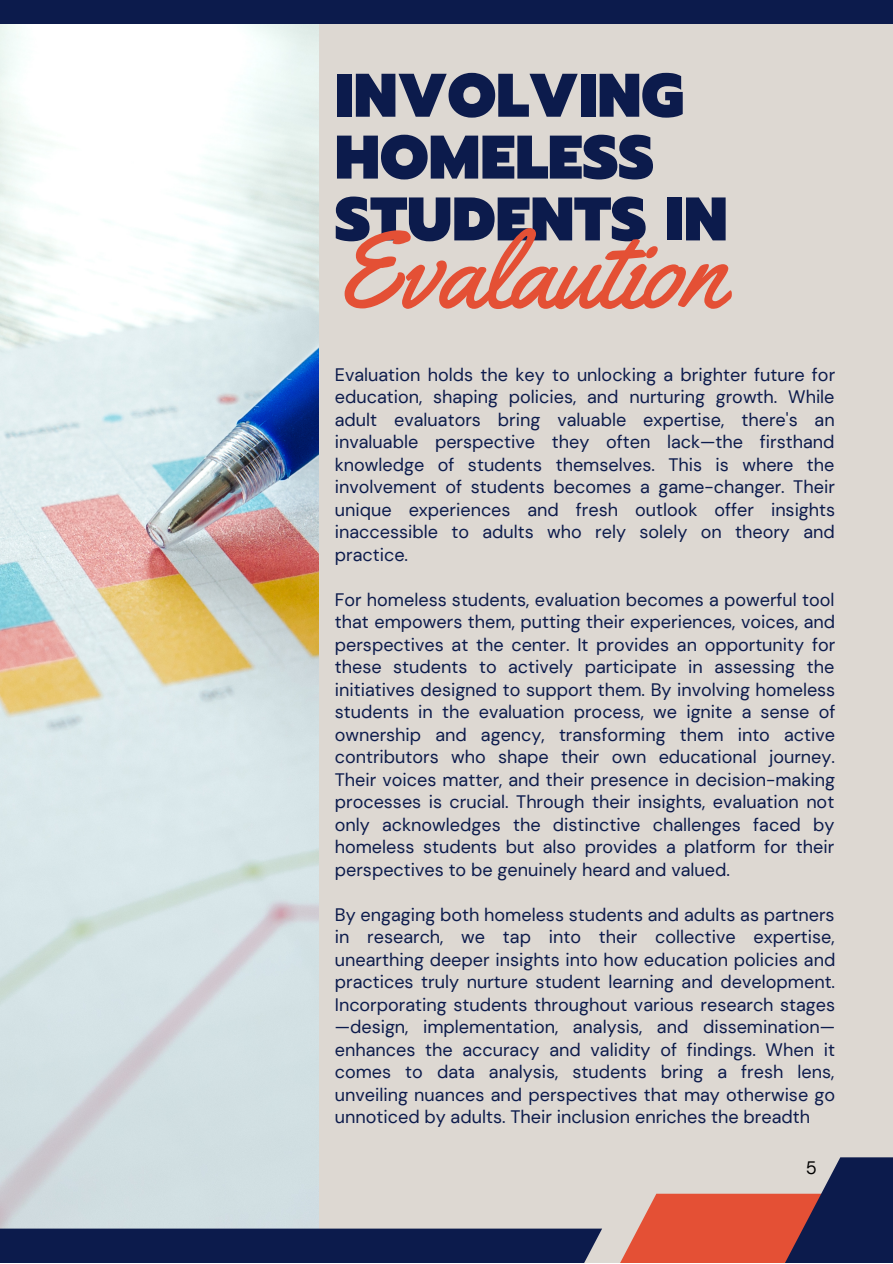
<style>
.page{position:relative;width:893px;height:1264px;background:#fff}
.page>*{position:absolute;margin:0;border:0;box-sizing:border-box;transform-origin:0 0}
.t1{font:107.7px "Yellowtail";color:#e45035}
.t2{font:900 61.5px "Prompt";color:#0c1b4c}
.t3{font:18px/22.5px "DM Sans";color:#0c1b4c;text-align:justify}
.t4{font:18px "DM Sans";color:#000}
</style>
<div class="page">
<div style="left:0;top:0;width:892px;height:1262px;background:#ddd8d2"></div>
<img style="left:0;top:24px;width:319px;height:1133px">
<div style="left:0;top:0;width:892px;height:24px;background:#0c1b4c"></div>
<svg style="left:0;top:1157px;width:892px;height:105px"></svg>
<p class="t2" style="left:335px;top:50px;width:350px">INVOLVING</p>
<p class="t2" style="left:335px;top:111px;width:320px">HOMELESS</p>
<p class="t2" style="left:335px;top:173px;width:394px">STUDENTS IN</p>
<p class="t1" style="left:335px;top:202px;width:390px">Evalaution</p>
<p class="t3" style="left:335px;top:363px;width:502px">Evaluation holds the key to unlocking a brighter future for education, shaping policies, and nurturing growth. While adult evaluators bring valuable expertise, there's an invaluable perspective they often lack—the firsthand knowledge of students themselves. This is where the involvement of students becomes a game-changer. Their unique experiences and fresh outlook offer insights inaccessible to adults who rely solely on theory and practice.</p>
<p class="t3" style="left:335px;top:588px;width:502px">For homeless students, evaluation becomes a powerful tool that empowers them, putting their experiences, voices, and perspectives at the center. It provides an opportunity for these students to actively participate in assessing the initiatives designed to support them. By involving homeless students in the evaluation process, we ignite a sense of ownership and agency, transforming them into active contributors who shape their own educational journey.<br>Their voices matter, and their presence in decision-making processes is crucial. Through their insights, evaluation not only acknowledges the distinctive challenges faced by homeless students but also provides a platform for their perspectives to be genuinely heard and valued.</p>
<p class="t3" style="left:335px;top:903px;width:502px">By engaging both homeless students and adults as partners in research, we tap into their collective expertise, unearthing deeper insights into how education policies and practices truly nurture student learning and development.<br>Incorporating students throughout various research stages —design, implementation, analysis, and dissemination— enhances the accuracy and validity of findings. When it comes to data analysis, students bring a fresh lens, unveiling nuances and perspectives that may otherwise go unnoticed by adults. Their inclusion enriches the breadth</p>
<p class="t4" style="left:805px;top:1155px;width:13px">5</p>
</div>
